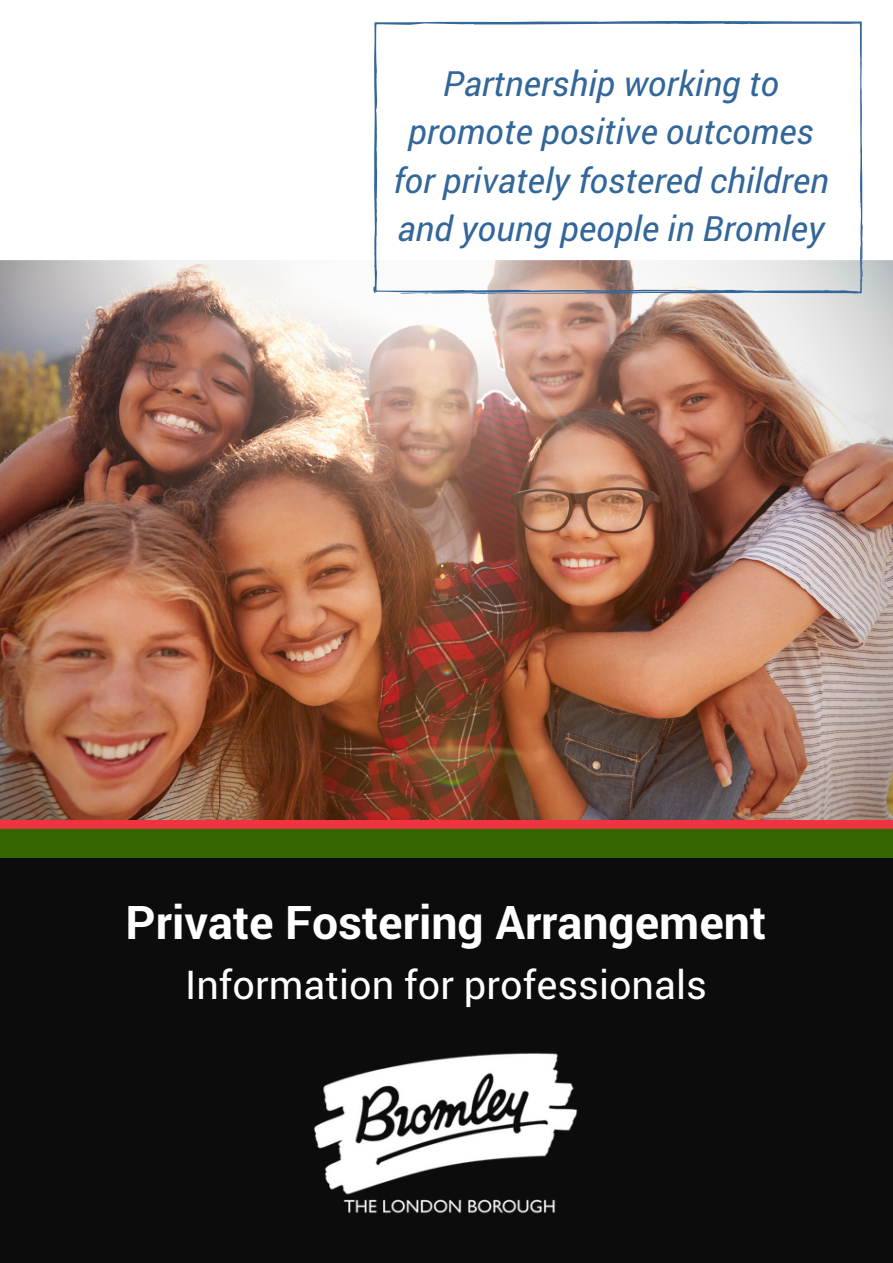
<style>
.page{position:relative;width:893px;height:1263px;background:#0c0c0c}
.page>*{position:absolute;margin:0;border:0;box-sizing:border-box;transform-origin:0 0}
.t1{font:700 46.35px "Roboto";color:#fff}
.t2{font:39.75px "Roboto";color:#fff}
.t3{font:italic 34.8px/48.4px "Roboto";color:#369;text-align:center}
</style>
<div class="page">
<div style="left:0;top:0;width:893px;height:841px;background:#fff"></div>
<img style="left:0;top:260px;width:893px;height:560px">
<svg style="left:373px;top:21px;width:490px;height:274px"></svg>
<div style="left:0;top:820px;width:893px;height:13px;background:#ef3340"></div>
<div style="left:0;top:829px;width:893px;height:29px;background:#360"></div>
<img style="left:314px;top:1053px;width:264px;height:161px">
<p class="t3" style="left:393px;top:58px;width:437px">Partnership working to promote positive outcomes for privately fostered children and young people in Bromley</p>
<h1 class="t1" style="left:126px;top:891px;width:642px">Private Fostering Arrangement</h1>
<p class="t2" style="left:185px;top:957px;width:523px">Information for professionals</p>
</div>
